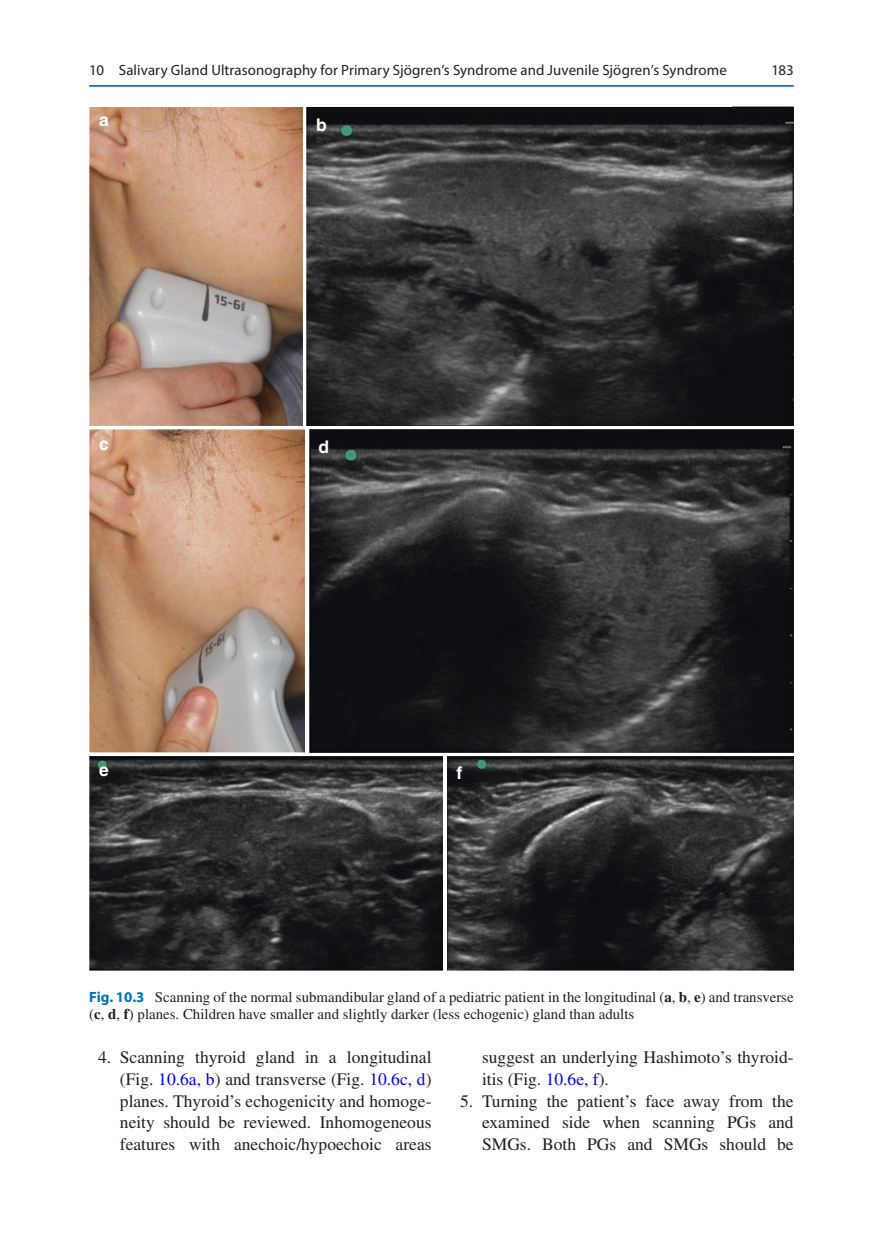
<style>
.page{position:relative;width:883px;height:1260px;background:#fff}
.page>*{position:absolute;margin:0;border:0;box-sizing:border-box;transform-origin:0 0}
.t1{font:17.5px/21.9px "Times LT Std";color:#231f20;text-align:justify}
.t2{font:700 17.5px "Helvetica";color:#fff}
.t3{font:14.88px/17.5px "Times LT Std";color:#231f20}
.t4{font:14.88px "Myriad Pro Regular 3";letter-spacing:.005em;color:#231f20}
.t5{font:14.88px "Myriad Pro";color:#231f20}
.s1{font-family:"Myriad Pro";font-weight:700;color:#0073bc}
.s2{font-weight:700}
.s3{color:#00f}
</style>
<div class="page">
<img style="left:90px;top:107px;width:212px;height:318px">
<img style="left:307px;top:107px;width:486px;height:318px">
<img style="left:90px;top:430px;width:215px;height:322px">
<img style="left:309px;top:430px;width:484px;height:322px">
<img style="left:90px;top:756px;width:353px;height:214px">
<img style="left:447px;top:756px;width:346px;height:214px">
<hr style="left:89px;top:85px;width:705px;height:2px;background:#0073bc">
<p class="t4" style="left:89px;top:61px;width:639px">10 Salivary Gland Ultrasonography for Primary Sjögren’s Syndrome and Juvenile Sjögren’s Syndrome</p>
<p class="t2" style="left:99px;top:109px;width:11px">a</p>
<p class="t2" style="left:316px;top:114px;width:12px">b</p>
<p class="t5" style="left:772px;top:61px;width:24px">183</p>
<p class="t2" style="left:99px;top:433px;width:11px">c</p>
<p class="t2" style="left:319px;top:436px;width:12px">d</p>
<p class="t2" style="left:99px;top:759px;width:11px">e</p>
<p class="t2" style="left:457px;top:762px;width:7px">f</p>
<p class="t3" style="left:89px;top:988px;width:706px"><span class="s1">Fig. 10.3</span> Scanning of the normal submandibular gland of a pediatric patient in the longitudinal (<span class="s2">a</span>, <span class="s2">b</span>, <span class="s2">e</span>) and transverse (<span class="s2">c</span>, <span class="s2">d</span>, <span class="s2">f</span>) planes. Children have smaller and slightly darker (less echogenic) gland than adults</p>
<p class="t1" style="left:120px;top:1046px;width:313px;text-indent:-22px">4. Scanning thyroid gland in a longitudinal (Fig. <span class="s3">10.6a, b</span>) and transverse (Fig. <span class="s3">10.6c, d</span>) planes. Thyroid’s echogenicity and homoge&shy;neity should be reviewed. Inhomogeneous features with anechoic/hypoechoic areas</p>
<p class="t1" style="left:482px;top:1046px;width:313px">suggest an underlying Hashimoto’s thyroid&shy;itis (Fig. <span class="s3">10.6e, f</span>).</p>
<p class="t1" style="left:482px;top:1090px;width:313px;text-indent:-22px">5. Turning the patient’s face away from the examined side when scanning PGs and SMGs. Both PGs and SMGs should be</p>
</div>
